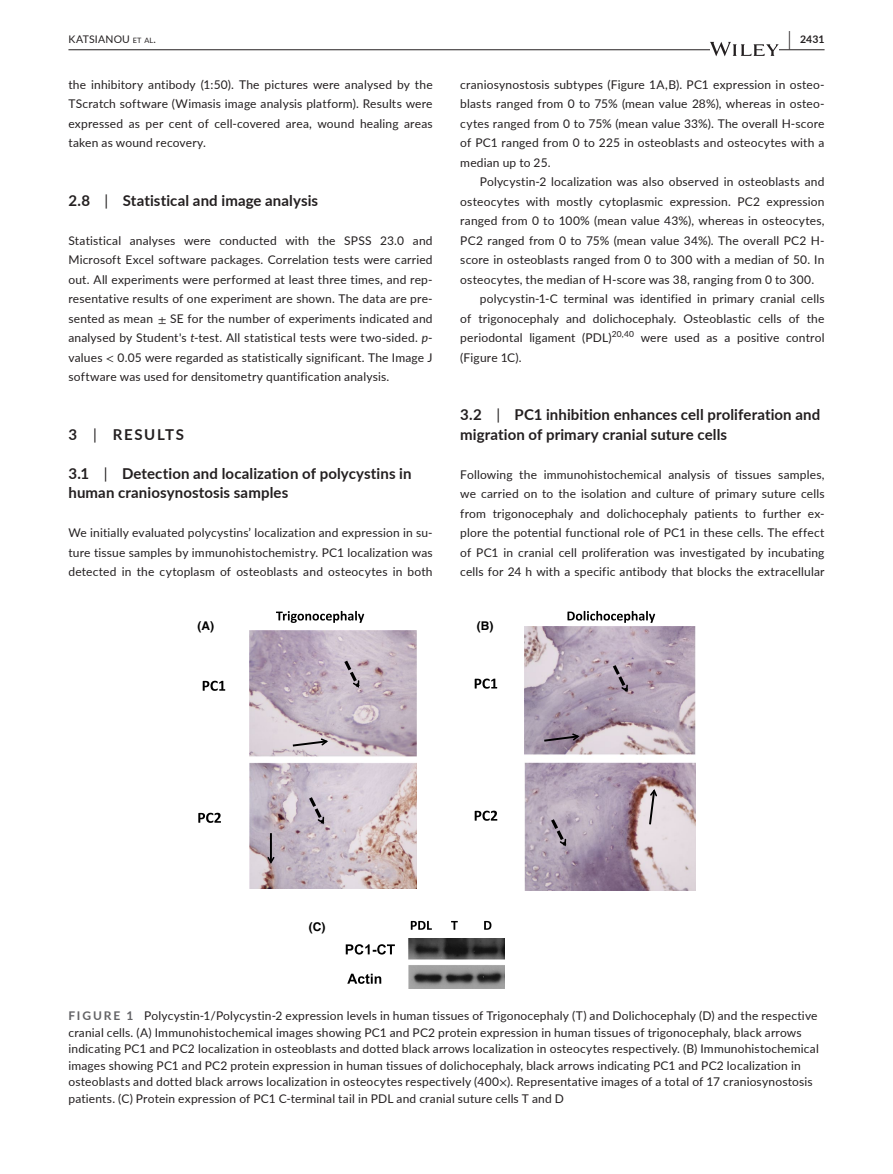
<style>
.page{position:relative;width:893px;height:1174px;background:#fff}
.page>*{position:absolute;margin:0;border:0;box-sizing:border-box;transform-origin:0 0}
.t1{font:700 15px/19.5px "Lato";letter-spacing:.005em;color:#231f20}
.t2{font:700 15px "Lato";letter-spacing:.105em;color:#231f20}
.t3{font:12px/19.5px "Lato";letter-spacing:.015em;color:#231f20;text-align:justify}
.t4{font:700 12px "Helvetica";color:#000}
.t5{font:10.5px "Lato";letter-spacing:.02em;color:#231f20}
.t6{font:700 10.5px "Lato";color:#231f20}
.s1{font-size:7.35px}
.s2{font-size:19.5px}
.s3{font-weight:400}
.s4{font-family:"STIX"}
.s5{font-style:italic}
.s6{font-weight:700;color:#636366}
</style>
<div class="page">
<hr style="left:68px;top:49px;width:756px;height:1px;background:#231f20">
<svg style="left:710px;top:42px;width:69px;height:14px"></svg>
<img style="left:249px;top:630px;width:168px;height:258px">
<img style="left:524px;top:626px;width:171px;height:264px">
<img style="left:408px;top:938px;width:96px;height:50px">
<svg style="left:291px;top:738px;width:38px;height:9px"></svg>
<svg style="left:342px;top:657px;width:20px;height:33px"></svg>
<hr style="left:270px;top:833px;width:2px;height:29px;background:#000">
<svg style="left:267px;top:857px;width:8px;height:7px"></svg>
<svg style="left:306px;top:793px;width:21px;height:34px"></svg>
<svg style="left:542px;top:733px;width:38px;height:10px"></svg>
<svg style="left:610px;top:661px;width:21px;height:34px"></svg>
<svg style="left:648px;top:788px;width:9px;height:38px"></svg>
<svg style="left:548px;top:815px;width:21px;height:34px"></svg>
<svg style="left:203px;top:680px;width:22px;height:11px"></svg>
<svg style="left:198px;top:812px;width:23px;height:11px"></svg>
<svg style="left:276px;top:611px;width:88px;height:12px"></svg>
<svg style="left:567px;top:611px;width:88px;height:12px"></svg>
<svg style="left:475px;top:678px;width:22px;height:10px"></svg>
<svg style="left:475px;top:810px;width:22px;height:10px"></svg>
<svg style="left:411px;top:921px;width:80px;height:8px"></svg>
<svg style="left:346px;top:944px;width:49px;height:10px"></svg>
<svg style="left:347px;top:973px;width:34px;height:10px"></svg>
<p class="t5" style="left:68px;top:31px;width:89px">KATSIANOU <span class="s1">et al</span>.</p>
<p class="t6" style="left:789px;top:31px;width:37px"><span class="s2">|</span> 2431</p>
<p class="t3" style="left:68px;top:74px;width:366px">the inhibitory antibody (1:50). The pictures were analysed by the TScratch software (Wimasis image analysis platform). Results were expressed as per cent of cell-covered area, wound healing areas taken as wound recovery.</p>
<p class="t3" style="left:460px;top:74px;width:366px">craniosynostosis subtypes (Figure 1A,B). PC1 expression in osteo&shy;blasts ranged from 0 to 75% (mean value 28%), whereas in osteo&shy;cytes ranged from 0 to 75% (mean value 33%). The overall H-score of PC1 ranged from 0 to 225 in osteoblasts and osteocytes with a median up to 25.</p>
<p class="t3" style="left:480px;top:171px;width:346px">Polycystin-2 localization was also observed in osteoblasts and</p>
<p class="t3" style="left:460px;top:191px;width:366px">osteocytes with mostly cytoplasmic expression. PC2 expression</p>
<p class="t3" style="left:460px;top:210px;width:366px">ranged from 0 to 100% (mean value 43%), whereas in osteocytes,</p>
<p class="t3" style="left:460px;top:230px;width:366px">PC2 ranged from 0 to 75% (mean value 34%). The overall PC2 H-</p>
<p class="t3" style="left:460px;top:249px;width:366px">score in osteoblasts ranged from 0 to 300 with a median of 50. In</p>
<p class="t3" style="left:460px;top:269px;width:355px">osteocytes, the median of H-score was 38, ranging from 0 to 300.</p>
<p class="t3" style="left:480px;top:288px;width:346px">polycystin-1-C terminal was identified in primary cranial cells</p>
<p class="t3" style="left:460px;top:308px;width:366px">of trigonocephaly and dolichocephaly. Osteoblastic cells of the</p>
<p class="t3" style="left:460px;top:327px;width:175px">periodontal ligament (PDL)<sup>20,40</sup></p>
<p class="t3" style="left:641px;top:327px;width:185px">were used as a positive control</p>
<p class="t3" style="left:460px;top:347px;width:63px">(Figure 1C).</p>
<p class="t1" style="left:68px;top:190px;width:251px">2.8 <span class="s3">|</span> Statistical and image analysis</p>
<p class="t3" style="left:68px;top:230px;width:366px">Statistical analyses were conducted with the SPSS 23.0 and Microsoft Excel software packages. Correlation tests were carried out. All experiments were performed at least three times, and rep&shy;resentative results of one experiment are shown. The data are pre&shy;sented as mean <span class="s4">±</span> SE for the number of experiments indicated and analysed by Student's <span class="s5">t</span>-test. All statistical tests were two-sided. <span class="s5">p&shy;</span>values <span class="s4">&lt;</span> 0.05 were regarded as statistically significant. The Image J software was used for densitometry quantification analysis.</p>
<p class="t2" style="left:68px;top:423px;width:117px">3 <span class="s3">|</span> RESULTS</p>
<p class="t1" style="left:68px;top:463px;width:345px">3.1 <span class="s3">|</span> Detection and localization of polycystins in human craniosynostosis samples</p>
<p class="t3" style="left:68px;top:522px;width:366px">We initially evaluated polycystins’ localization and expression in su&shy;ture tissue samples by immunohistochemistry. PC1 localization was detected in the cytoplasm of osteoblasts and osteocytes in both</p>
<p class="t1" style="left:460px;top:404px;width:361px">3.2 <span class="s3">|</span> PC1 inhibition enhances cell proliferation and migration of primary cranial suture cells</p>
<p class="t3" style="left:460px;top:464px;width:366px">Following the immunohistochemical analysis of tissues samples, we carried on to the isolation and culture of primary suture cells from trigonocephaly and dolichocephaly patients to further ex&shy;plore the potential functional role of PC1 in these cells. The effect of PC1 in cranial cell proliferation was investigated by incubating cells for 24 h with a specific antibody that blocks the extracellular</p>
<p class="t4" style="left:198px;top:618px;width:18px">(A)</p>
<p class="t4" style="left:477px;top:618px;width:18px">(B)</p>
<p class="t4" style="left:309px;top:919px;width:18px">(C)</p>
<p class="t3" style="left:68px;top:1007px;width:752px;line-height:16.5px;text-align:left"><span class="s6">FIGURE 1</span> Polycystin-1/Polycystin-2 expression levels in human tissues of Trigonocephaly (T) and Dolichocephaly (D) and the respective cranial cells. (A) Immunohistochemical images showing PC1 and PC2 protein expression in human tissues of trigonocephaly, black arrows indicating PC1 and PC2 localization in osteoblasts and dotted black arrows localization in osteocytes respectively. (B) Immunohistochemical images showing PC1 and PC2 protein expression in human tissues of dolichocephaly, black arrows indicating PC1 and PC2 localization in osteoblasts and dotted black arrows localization in osteocytes respectively (400<span class="s4">×</span>). Representative images of a total of 17 craniosynostosis patients. (C) Protein expression of PC1 C-terminal tail in PDL and cranial suture cells T and D</p>
</div>
